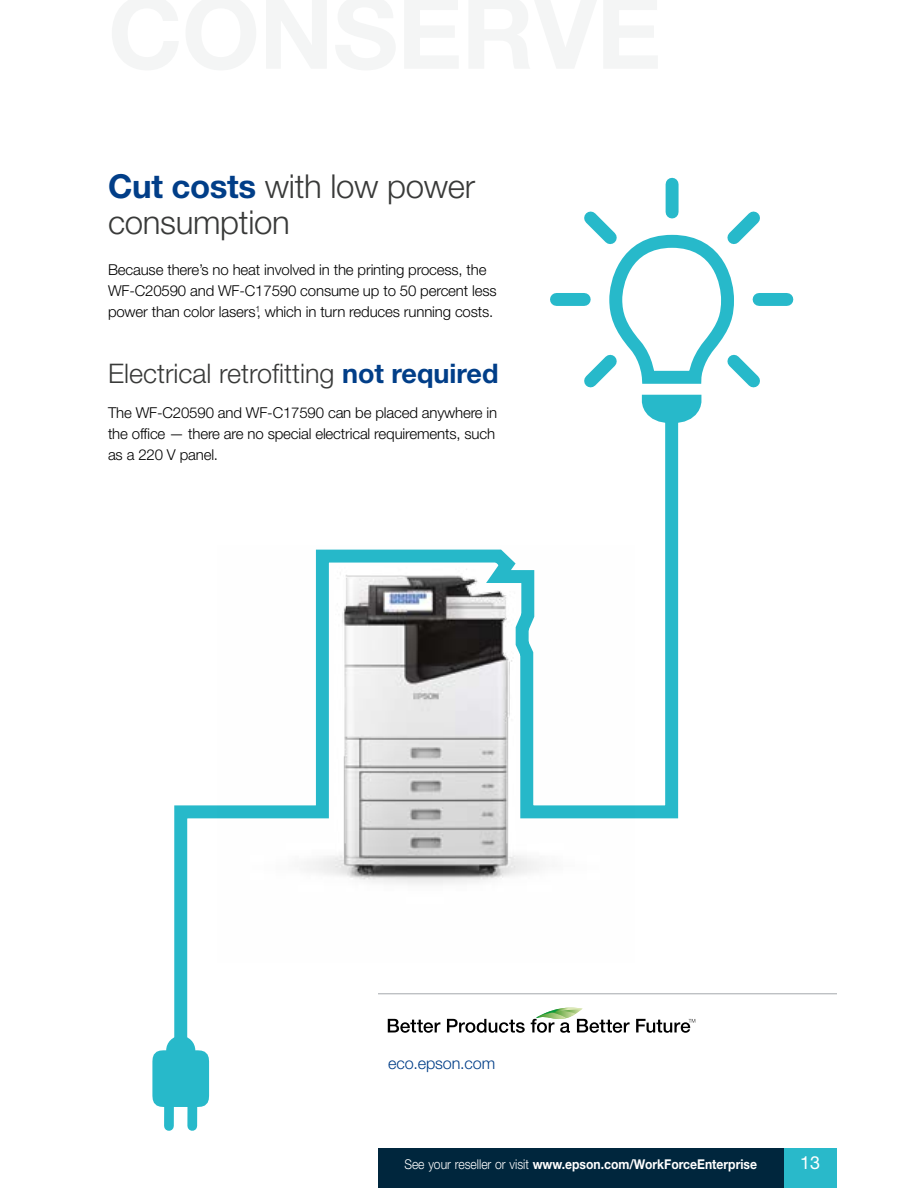
<style>
.page{position:relative;width:918px;height:1188px;background:#fff}
.page>*{position:absolute;margin:0;border:0;box-sizing:border-box;transform-origin:0 0}
.t1{font:300 33px/36px "Helvetica Neue LT Std";letter-spacing:-.01em;color:#393a39}
.t2{font:300 27px "Helvetica Neue LT Std";color:#393a39}
.t3{font:18px "Helvetica Neue LT Std";color:#fff}
.t4{font:300 16.2px "Helvetica Neue LT Std";letter-spacing:-.01em;color:#013e88}
.t5{font:300 15px/21px "Helvetica Neue LT Std";letter-spacing:-.01em;color:#000}
.t6{font:700 13.5px "Helvetica Neue LT Std";color:#fff;scale:.9 1}
.s1{font-weight:700;color:#013e88}
.s2{font-weight:300}
</style>
<div class="page">
<svg style="left:169px;top:430px;width:516px;height:635px"></svg>
<div style="left:159px;top:1057px;width:44px;height:44px;background:#27b9ca;border-radius:7px"></div>
<div style="left:152px;top:1050px;width:57px;height:57px;border:13px solid #27b9ca;border-radius:7px"></div>
<div style="left:166px;top:1036px;width:29px;height:29px;background:#27b9ca;border-radius:50%"></div>
<div style="left:187px;top:1093px;width:10px;height:33px;background:#27b9ca"></div>
<div style="left:164px;top:1093px;width:10px;height:33px;background:#27b9ca"></div>
<div style="left:666px;top:184px;width:13px;height:28px;background:#27b9ca"></div>
<div style="left:556px;top:293px;width:28px;height:13px;background:#27b9ca"></div>
<div style="left:759px;top:293px;width:28px;height:13px;background:#27b9ca"></div>
<svg style="left:572px;top:200px;width:200px;height:230px"></svg>
<hr style="left:378px;top:993px;width:459px;height:1px;background:#a4a9ad">
<svg style="left:388px;top:1019px;width:52px;height:14px"></svg>
<svg style="left:447px;top:1019px;width:78px;height:14px"></svg>
<svg style="left:531px;top:1008px;width:99px;height:25px"></svg>
<svg style="left:636px;top:1019px;width:59px;height:14px"></svg>
<img style="left:217px;top:545px;width:418px;height:418px">
<div style="left:783px;top:1148px;width:54px;height:40px;background:#29b9ca"></div>
<div style="left:378px;top:1148px;width:405px;height:40px;background:#00263d"></div>
<h1 class="t1" style="left:108px;top:167px;width:369px"><span class="s1">Cut costs</span> with low power consumption</h1>
<p class="t5" style="left:108px;top:259px;width:390px">Because there’s no heat involved in the printing process, the<br>WF-C20590 and WF-C17590 consume up to 50 percent less power than color lasers<sup>1</sup>, which in turn reduces running costs.</p>
<h2 class="t2" style="left:108px;top:357px;width:392px">Electrical retrofitting <span class="s1">not required</span></h2>
<p class="t5" style="left:108px;top:401px;width:391px">The WF-C20590 and WF-C17590 can be placed anywhere in the office — there are no special electrical requirements, such as a 220 V panel.</p>
<p class="t4" style="left:388px;top:1053px;width:109px">eco.epson.com</p>
<p class="t6" style="left:404px;top:1156px;width:393px"><span class="s2">See your reseller or visit</span> www.epson.com/WorkForceEnterprise</p>
<p class="t3" style="left:800px;top:1152px;width:22px">13</p>
</div>
